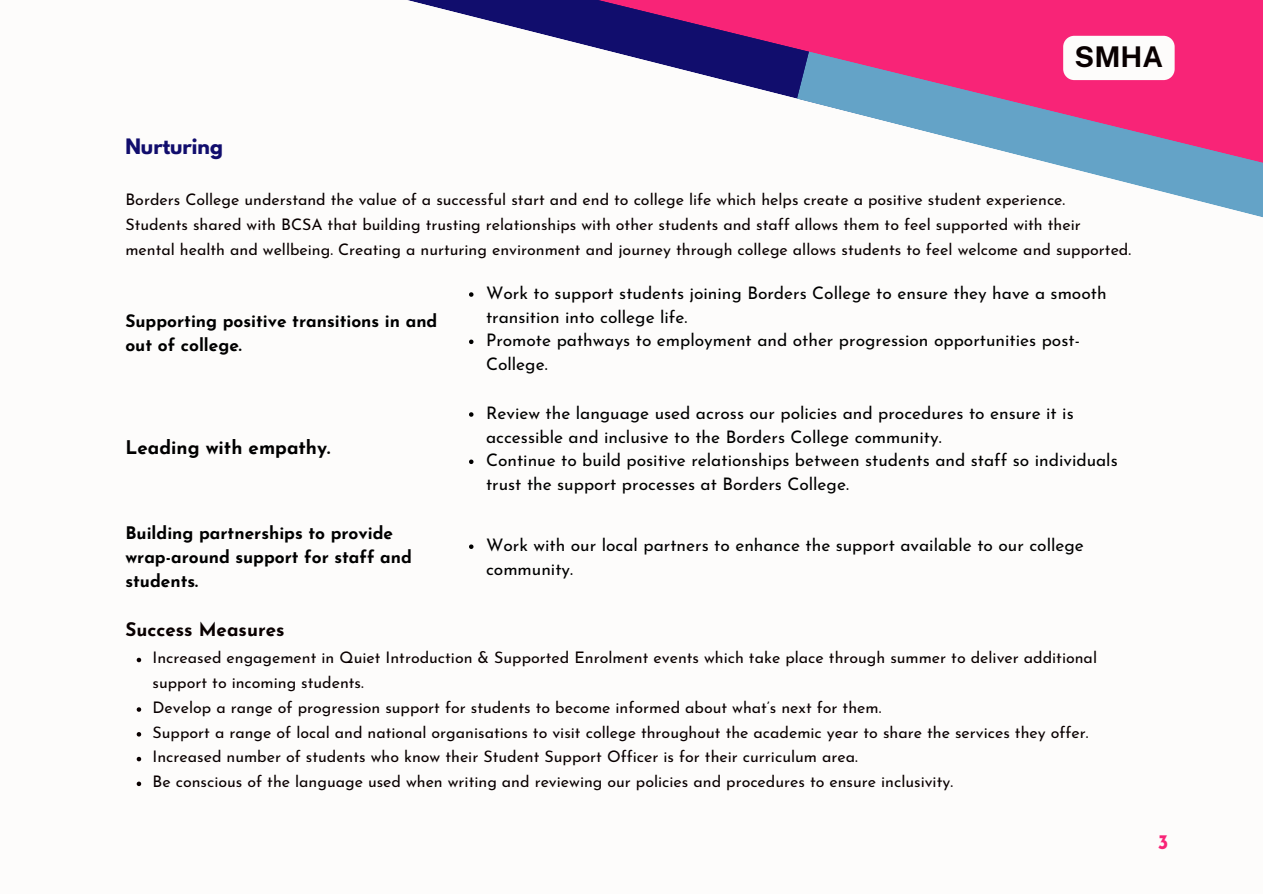
<style>
.page{position:relative;width:1263px;height:894px;background:#fff}
.page>*{position:absolute;margin:0;border:0;box-sizing:border-box;transform-origin:0 0}
.t1{font:700 28.5px "Public Sans";color:#090000}
.t2{font:700 20.25px "Josefin Sans";color:#f82477}
.t3{font:700 18.9px "Josefin Sans";color:#090000}
.t4{font:700 18.9px "League Spartan";color:#110d6d}
.t5{font:700 18.75px "Josefin Sans";color:#000}
.t6{font:17.25px/23.7px "Josefin Sans";color:#000}
.t7{font:700 17.25px/23.7px "Josefin Sans";color:#000}
.t8{font:15.9px/24.8px "Josefin Sans";color:#090000}
</style>
<div class="page">
<div style="left:0;top:0;width:1263px;height:893px;background:#fdfcfb"></div>
<svg style="left:1070px;top:168px;width:193px;height:50px"></svg>
<svg style="left:408px;top:0;width:855px;height:168px"></svg>
<svg style="left:1063px;top:36px;width:112px;height:44px"></svg>
<svg style="left:469px;top:292px;width:4px;height:5px"></svg>
<svg style="left:469px;top:339px;width:4px;height:5px"></svg>
<svg style="left:469px;top:412px;width:4px;height:4px"></svg>
<svg style="left:469px;top:459px;width:4px;height:5px"></svg>
<svg style="left:469px;top:544px;width:4px;height:5px"></svg>
<svg style="left:137px;top:657px;width:4px;height:5px"></svg>
<svg style="left:137px;top:707px;width:4px;height:4px"></svg>
<svg style="left:137px;top:732px;width:4px;height:4px"></svg>
<svg style="left:137px;top:756px;width:4px;height:5px"></svg>
<svg style="left:137px;top:781px;width:4px;height:4px"></svg>
<h2 class="t1" style="left:1075px;top:40px;width:90px">SMHA</h2>
<p class="t4" style="left:125px;top:136px;width:99px">Nurturing</p>
<p class="t8" style="left:125px;top:189px;width:941px">Borders College understand the value of a successful start and end to college life which helps create a positive student experience.</p>
<p class="t8" style="left:125px;top:213px;width:957px">Students shared with BCSA that building trusting relationships with other students and staff allows them to feel supported with their</p>
<h2 class="t8" style="left:125px;top:238px;width:1007px">mental health and wellbeing. Creating a nurturing environment and journey through college allows students to feel welcome and supported.</h2>
<p class="t7" style="left:125px;top:311px;width:313px">Supporting positive transitions in and out of college.</p>
<p class="t5" style="left:125px;top:440px;width:206px">Leading with empathy.</p>
<p class="t7" style="left:125px;top:523px;width:288px">Building partnerships to provide wrap-around support for staff and students.</p>
<p class="t6" style="left:486px;top:283px;width:622px">Work to support students joining Borders College to ensure they have a smooth transition into college life.</p>
<h2 class="t6" style="left:486px;top:330px;width:595px">Promote pathways to employment and other progression opportunities post-<br>College.</h2>
<p class="t6" style="left:486px;top:403px;width:589px">Review the language used across our policies and procedures to ensure it is accessible and inclusive to the Borders College community.</p>
<h2 class="t6" style="left:486px;top:450px;width:633px">Continue to build positive relationships between students and staff so individuals trust the support processes at Borders College.</h2>
<h2 class="t6" style="left:486px;top:535px;width:599px">Work with our local partners to enhance the support available to our college community.</h2>
<p class="t3" style="left:125px;top:622px;width:161px">Success Measures</p>
<p class="t8" style="left:153px;top:646px;width:946px">Increased engagement in Quiet Introduction &amp; Supported Enrolment events which take place through summer to deliver additional support to incoming students.</p>
<p class="t8" style="left:153px;top:696px;width:730px">Develop a range of progression support for students to become informed about what’s next for them.</p>
<p class="t8" style="left:153px;top:721px;width:937px">Support a range of local and national organisations to visit college throughout the academic year to share the services they offer.</p>
<p class="t8" style="left:153px;top:745px;width:707px">Increased number of students who know their Student Support Officer is for their curriculum area.</p>
<p class="t8" style="left:153px;top:770px;width:802px">Be conscious of the language used when writing and reviewing our policies and procedures to ensure inclusivity.</p>
<h1 class="t2" style="left:1158px;top:833px;width:12px">3</h1>
</div>
